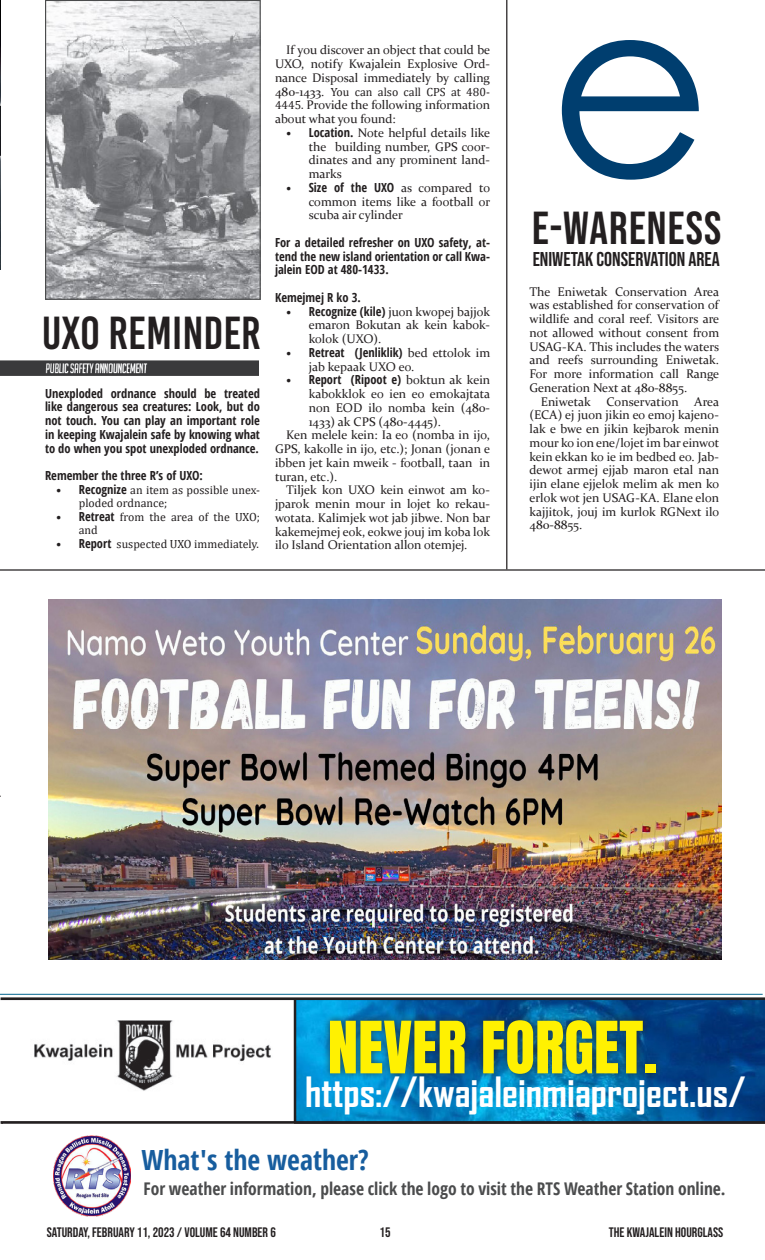
<style>
.page{position:relative;width:765px;height:1260px;background:#fff}
.page>*{position:absolute;margin:0;border:0;box-sizing:border-box;transform-origin:0 0}
.t1{font:250px "Century Gothic";color:#003e6f}
.t2{font:61.25px "Anton";color:#fff101}
.t3{font:46.25px "Bebas Kai";color:#231f20}
.t4{font:46.25px "Bebas Neue";letter-spacing:.025em;color:#231f20}
.t5{font:700 39.88px "Agency FB";color:#fff}
.t6{font:700 condensed 27.75px "Open Sans";color:#175d9e}
.t7{font:20px "Bebas Neue";color:#231f20}
.t8{font:700 condensed 17.5px "Open Sans";color:#4b4c4d}
.t9{font:13.75px "Bebas Neue";color:#231f20}
.Body_Text{font:12.5px/13.8px "Constantia";color:#231f20;text-align:justify}
.t10{font:700 condensed 12.5px/13.8px "Open Sans";color:#231f20;text-align:justify}
.t11{font:11.88px/13.1px "Cambria Math";color:#231f20}
.s1{font-family:"Open Sans";font-weight:700;font-stretch:condensed;font-size:12.5px}
.s2{font-family:"Constantia";font-size:12.5px}
.s3{font-family:"Cambria Math";font-size:11.88px}
.s4{font-family:"Open Sans";font-weight:700;font-stretch:condensed}
.s5{font-family:"Cambria Math";font-weight:400;font-stretch:normal;font-size:11.88px}
.s6{font-family:"Constantia";font-weight:400;font-stretch:normal}
</style>
<div class="page">
<img style="left:0;top:0;width:1px;height:269px">
<hr style="left:506px;top:0;width:1px;height:569px;background:#231f20">
<hr style="left:0;top:569px;width:765px;height:2px;background:#231f20">
<img style="left:296px;top:1000px;width:469px;height:121px">
<div style="left:322px;top:1012px;width:341px;height:69px;background:#231f20;opacity:.75"></div>
<img style="left:34px;top:1021px;width:237px;height:70px">
<hr style="left:1px;top:997px;width:764px;height:3px;background:#231f20">
<hr style="left:1px;top:1121px;width:764px;height:3px;background:#231f20">
<hr style="left:294px;top:999px;width:2px;height:123px;background:#231f20">
<img style="left:54px;top:1135px;width:76px;height:81px">
<img style="left:1px;top:361px;width:258px;height:14px">
<img style="left:47px;top:2px;width:212px;height:296px">
<div style="left:45px;top:0;width:216px;height:300px;border:1px solid #4b4c4d"></div>
<hr style="left:0;top:994px;width:763px;height:1px;background:#3483a4">
<img style="left:48px;top:600px;width:674px;height:360px">
<p class="t3" style="left:42px;top:308px;width:221px">UXO REMINDER</p>
<p class="t10" style="left:45px;top:386px;width:217px">Unexploded ordnance should be treated like dangerous sea creatures: Look, but do not touch. You can play an important role in keeping Kwajalein safe by knowing what to do when you spot unexploded ordnance.</p>
<p class="t10" style="left:45px;top:468px;width:159px">Remember the three R’s of UXO:</p>
<p class="t11" style="left:79px;top:483px;width:183px;text-indent:-22px">• <span class="s1">Recognize</span> an item as possible unex&shy;ploded ordnance;</p>
<p class="t11" style="left:79px;top:510px;width:183px;line-height:13.8px;text-indent:-22px">• <span class="s1">Retreat</span> from the area of the UXO; and</p>
<p class="t11" style="left:56px;top:537px;width:204px">• <span class="s1">Report</span> suspected UXO immediately.</p>
<p class="Body_Text" style="left:275px;top:43px;width:217px;text-indent:11px">If you discover an object that could be UXO, notify Kwajalein Explosive Ord&shy;nance Disposal immediately by calling</p>
<p class="t11" style="left:275px;top:85px;width:217px"><span class="s2">480-1433.</span> You can also call CPS at 480-</p>
<p class="Body_Text" style="left:275px;top:98px;width:217px"><span class="s3">4445.</span> Provide the following information about what you found:</p>
<p class="Body_Text" style="left:309px;top:125px;width:183px;text-indent:-22px"><span class="s3">•</span> <span class="s4">Location.</span> Note helpful details like the building number, GPS coor&shy;dinates and any prominent land&shy;marks</p>
<p class="t10" style="left:286px;top:180px;width:206px"><span class="s5">•</span> Size of the UXO <span class="s6">as compared to</span></p>
<p class="Body_Text" style="left:309px;top:194px;width:183px">common items like a football or scuba air cylinder</p>
<p class="t10" style="left:275px;top:235px;width:217px">For a detailed refresher on UXO safety, at&shy;tend the new island orientation or call Kwa&shy;jalein EOD at 480-1433.</p>
<p class="t10" style="left:275px;top:290px;width:87px">Kemejmej R ko 3.</p>
<p class="Body_Text" style="left:309px;top:304px;width:183px;text-indent:-22px"><span class="s3">•</span> <span class="s4">Recognize (kile)</span> juon kwopej bajjok emaron Bokutan ak kein kabok&shy;kolok (UXO).</p>
<p class="t10" style="left:286px;top:345px;width:205px"><span class="s5">•</span> Retreat (Jenliklik) <span class="s6">bed ettolok im</span></p>
<p class="Body_Text" style="left:309px;top:359px;width:107px">jab kepaak UXO eo.</p>
<p class="t10" style="left:286px;top:373px;width:205px"><span class="s5">•</span> Report (Ripoot e) <span class="s6">boktun ak kein</span></p>
<p class="Body_Text" style="left:309px;top:386px;width:183px">kabokklok eo ien eo emokajtata</p>
<p class="Body_Text" style="left:309px;top:400px;width:183px">non EOD ilo nomba kein (480-</p>
<p class="Body_Text" style="left:309px;top:414px;width:134px">1433) ak CPS (480-4445).</p>
<p class="Body_Text" style="left:286px;top:428px;width:205px">Ken melele kein: Ia eo (nomba in ijo,</p>
<p class="Body_Text" style="left:275px;top:441px;width:217px">GPS, kakolle in ijo, etc.); Jonan (jonan e</p>
<p class="Body_Text" style="left:275px;top:455px;width:217px">ibben jet kain mweik - football, taan in</p>
<p class="Body_Text" style="left:275px;top:469px;width:64px">turan, etc.).</p>
<p class="Body_Text" style="left:286px;top:483px;width:205px">Tiljek kon UXO kein einwot am ko-</p>
<p class="Body_Text" style="left:275px;top:496px;width:216px">jparok menin mour in lojet ko rekau-</p>
<p class="Body_Text" style="left:275px;top:510px;width:217px">wotata. Kalimjek wot jab jibwe. Non bar</p>
<p class="Body_Text" style="left:275px;top:524px;width:217px">kakemejmej eok, eokwe jouj im koba lok</p>
<p class="Body_Text" style="left:275px;top:538px;width:194px">ilo Island Orientation allon otemjej.</p>
<p class="t1" style="left:549px;top:-89px;width:164px">e</p>
<p class="t4" style="left:532px;top:202px;width:191px">E-WARENESS</p>
<p class="t7" style="left:533px;top:248px;width:189px">ENIWETAK CONSERVATION AREA</p>
<p class="Body_Text" style="left:530px;top:284px;width:191px">The Eniwetak Conservation Area was established for conservation of wildlife and coral reef. Visitors are not allowed without consent from USAG-KA. This includes the waters and reefs surrounding Eniwetak.<br>For more information call Range Generation Next at 480-8855.</p>
<p class="Body_Text" style="left:541px;top:394px;width:52px">Eniwetak</p>
<p class="Body_Text" style="left:607px;top:394px;width:74px">Conservation</p>
<p class="Body_Text" style="left:530px;top:394px;width:191px;text-indent:165px">Area (ECA) ej juon jikin eo emoj kajeno&shy;lak e bwe en jikin kejbarok menin mour ko ion ene/lojet im bar einwot kein ekkan ko ie im bedbed eo. Jab&shy;dewot armej ejjab maron etal nan ijin elane ejjelok melim ak men ko erlok wot jen USAG-KA. Elane elon kajjitok, jouj im kurlok RGNext ilo 480-8855.</p>
<p class="t2" style="left:328px;top:1016px;width:331px">NEVER FORGET.</p>
<p class="t5" style="left:305px;top:1068px;width:442px">https://kwajaleinmiaproject.us/</p>
<p class="t6" style="left:141px;top:1140px;width:229px">What's the weather?</p>
<p class="t8" style="left:144px;top:1176px;width:584px">For weather information, please click the logo to visit the RTS Weather Station online.</p>
<p class="t9" style="left:47px;top:1225px;width:231px">SATURDAY, FEBRUARY 11, 2023 / VOLUME 64 NUMBER 6</p>
<p class="t9" style="left:380px;top:1224px;width:12px">15</p>
<p class="t9" style="left:609px;top:1225px;width:116px">THE KWAJALEIN HOURGLASS</p>
</div>
